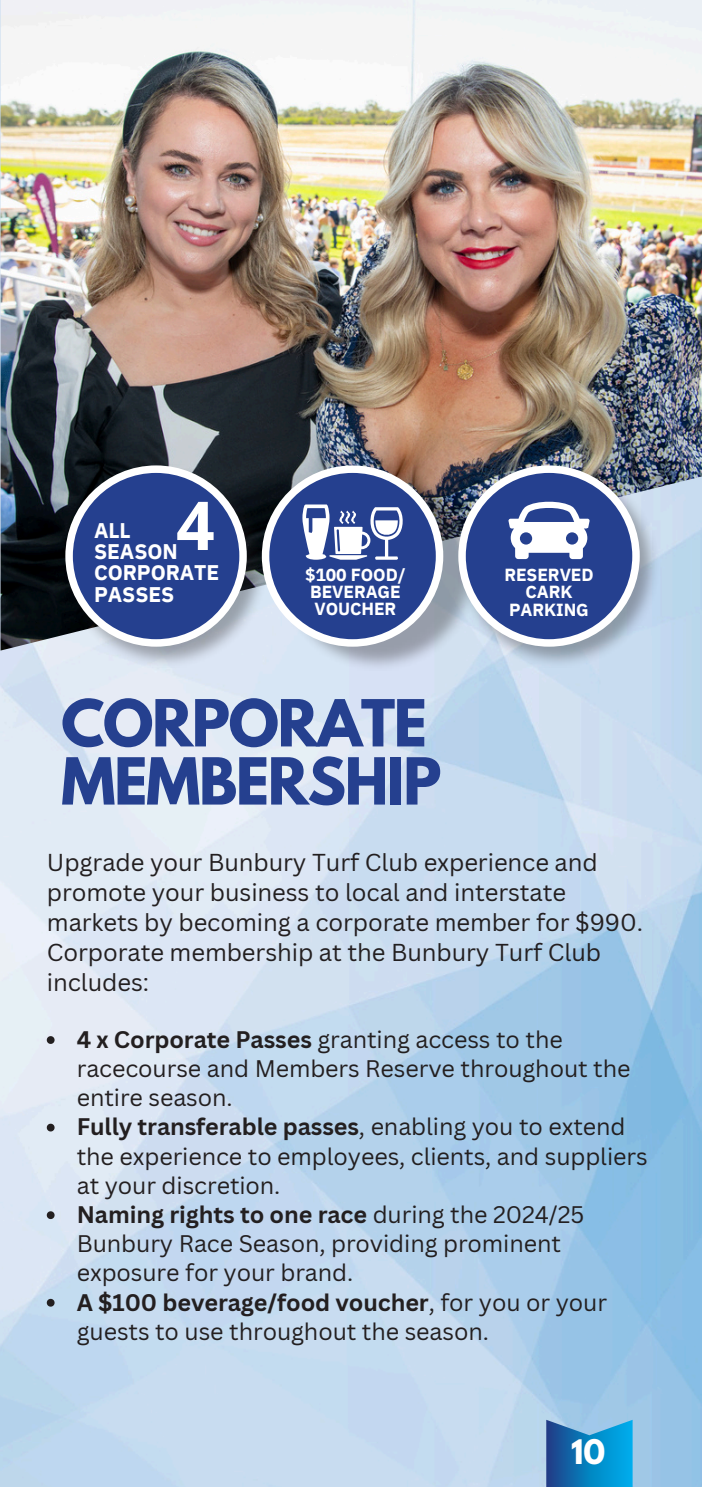
<style>
.page{position:relative;width:702px;height:1487px;background:#fff}
.page>*{position:absolute;margin:0;border:0;box-sizing:border-box;transform-origin:0 0}
.t1{font:700 67.5px "Open Sans";color:#fff}
.t2{font:700 57.5px/58px "League Spartan";letter-spacing:-.025em;color:#25408f}
.t3{font:700 30px "League Spartan";color:#fff}
.t4{font:23.75px/30px "Canva Sans";letter-spacing:-.005em;color:#231f20}
.t5{font:23.25px/29.2px "Canva Sans";letter-spacing:-.005em;color:#231f20}
.t6{font:700 21.25px/21.2px "IBM Plex Sans";letter-spacing:-.005em;color:#fff}
.t7{font:700 17.5px/16.8px "IBM Plex Sans";letter-spacing:-.005em;color:#fff}
.s1{font-weight:700}
</style>
<div class="page">
<img style="left:0;top:0;width:701px;height:1487px">
<img style="left:1px;top:0;width:700px;height:650px">
<img style="left:65px;top:465px;width:203px;height:202px">
<svg style="left:65px;top:465px;width:182px;height:182px"></svg>
<img style="left:277px;top:468px;width:201px;height:202px">
<img style="left:458px;top:465px;width:202px;height:202px">
<svg style="left:262px;top:465px;width:181px;height:182px"></svg>
<svg style="left:458px;top:465px;width:181px;height:182px"></svg>
<svg style="left:546px;top:1420px;width:86px;height:67px"></svg>
<svg style="left:47px;top:1036px;width:8px;height:8px"></svg>
<svg style="left:47px;top:1124px;width:8px;height:7px"></svg>
<svg style="left:47px;top:1211px;width:8px;height:8px"></svg>
<svg style="left:47px;top:1299px;width:8px;height:8px"></svg>
<p class="t1" style="left:176px;top:478px;width:40px">4</p>
<p class="t6" style="left:94px;top:519px;width:127px">ALL<br>SEASON<br>CORPORATE<br>PASSES</p>
<p class="t7" style="left:305px;top:566px;width:102px">$100 FOOD/<br>BEVERAGE<br>VOUCHER</p>
<p class="t7" style="left:504px;top:565px;width:91px;line-height:17.5px;text-align:center">RESERVED<br>CARK<br>PARKING</p>
<p class="t2" style="left:61px;top:702px;width:381px">CORPORATE<br>MEMBERSHIP</p>
<p class="t4" style="left:47px;top:847px;width:597px">Upgrade your Bunbury Turf Club experience and promote your business to local and interstate markets by becoming a corporate member for $990.<br>Corporate membership at the Bunbury Turf Club includes:</p>
<p class="t5" style="left:77px;top:1024px;width:555px"><span class="s1">4 x Corporate Passes</span> granting access to the racecourse and Members Reserve throughout the entire season.</p>
<p class="t5" style="left:77px;top:1112px;width:572px"><span class="s1">Fully transferable passes</span>, enabling you to extend the experience to employees, clients, and suppliers at your discretion.</p>
<h1 class="t5" style="left:77px;top:1199px;width:508px"><span class="s1">Naming rights to one race</span> during the 2024/25<br>Bunbury Race Season, providing prominent exposure for your brand.</h1>
<h2 class="t5" style="left:77px;top:1287px;width:531px"><span class="s1">A $100 beverage/food voucher</span>, for you or your guests to use throughout the season.</h2>
<p class="t3" style="left:571px;top:1437px;width:35px">10</p>
</div>
